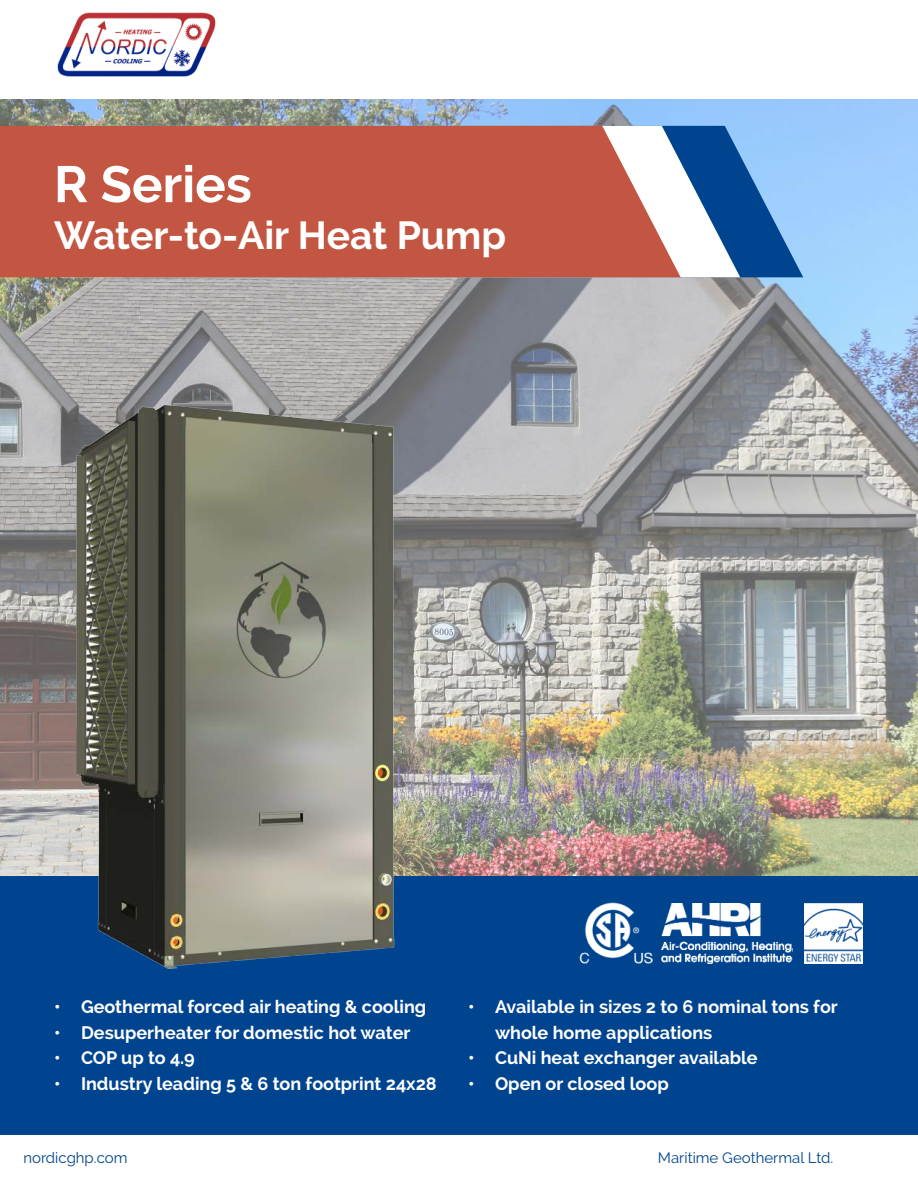
<style>
.page{position:relative;width:918px;height:1188px;background:#fff}
.page>*{position:absolute;margin:0;border:0;box-sizing:border-box;transform-origin:0 0}
.t1{font:700 51px "Raleway";color:#fff}
.t2{font:700 39px "Raleway";color:#fff}
.t3{font:700 18px/25.5px "Raleway";color:#fff}
.t4{font:15px "Raleway";color:#00448f}
</style>
<div class="page">
<img style="left:0;top:99px;width:918px;height:777px">
<img style="left:57px;top:12px;width:159px;height:65px">
<div style="left:0;top:876px;width:918px;height:259px;background:#00448f"></div>
<svg style="left:740px;top:126px;width:63px;height:151px;background:#5c95d0"></svg>
<svg style="left:681px;top:126px;width:59px;height:151px;fill:#00448f"></svg>
<div style="left:0;top:126px;width:681px;height:151px;background:#c35642"></div>
<img style="left:64px;top:396px;width:351px;height:573px">
<img style="left:580px;top:903px;width:72px;height:60px">
<img style="left:661px;top:904px;width:132px;height:60px">
<img style="left:804px;top:903px;width:59px;height:60px">
<h1 class="t1" style="left:54px;top:155px;width:199px">R Series</h1>
<h2 class="t2" style="left:54px;top:213px;width:454px">Water-to-Air Heat Pump</h2>
<p class="t3" style="left:54px;top:994px;width:374px">• Geothermal forced air heating &amp; cooling</p>
<p class="t3" style="left:54px;top:1020px;width:358px">• Desuperheater for domestic hot water</p>
<p class="t3" style="left:54px;top:1045px;width:142px">• COP up to 4.9</p>
<p class="t3" style="left:54px;top:1071px;width:384px">• Industry leading 5 &amp; 6 ton footprint 24x28</p>
<p class="t4" style="left:23px;top:1152px;width:106px">nordicghp.com</p>
<p class="t3" style="left:495px;top:994px;width:344px;text-indent:-27px">• Available in sizes 2 to 6 nominal tons for whole home applications</p>
<p class="t3" style="left:468px;top:1045px;width:291px">• CuNi heat exchanger available</p>
<p class="t3" style="left:468px;top:1071px;width:202px">• Open or closed loop</p>
<p class="t4" style="left:658px;top:1152px;width:177px">Maritime Geothermal Ltd.</p>
</div>
